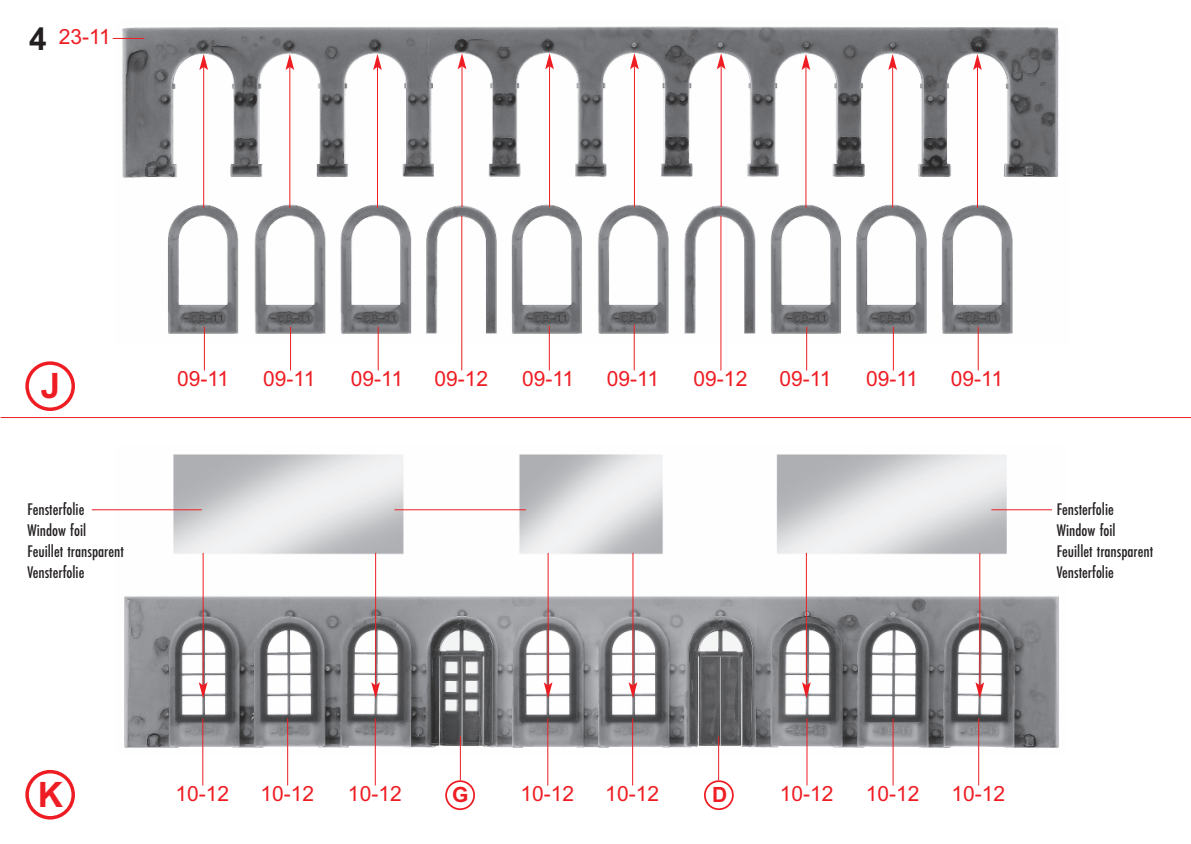
<style>
.page{position:relative;width:1191px;height:844px;background:#fff}
.page>*{position:absolute;margin:0;border:0;box-sizing:border-box;transform-origin:0 0}
.t1{font:700 35px "Arial";color:#ee1d23}
.t2{font:700 31.5px "Arial";color:#231f20}
.t3{font:21px "Arial";color:#ee1d23}
.t4{font:700 21px "Arial";color:#ee1d23}
.t5{font:17.5px/21px "Futura EF Medium Con";color:#231f20}
</style>
<div class="page">
<img style="left:116px;top:26px;width:943px;height:316px">
<img style="left:115px;top:454px;width:944px;height:301px">
<svg style="left:25px;top:361px;width:50px;height:50px"></svg>
<svg style="left:25px;top:769px;width:50px;height:50px"></svg>
<hr style="left:1px;top:417px;width:1190px;height:1px;background:#ee1d23">
<svg style="left:704px;top:780px;width:29px;height:29px"></svg>
<svg style="left:445px;top:780px;width:30px;height:29px"></svg>
<hr style="left:203px;top:67px;width:1px;height:141px;background:#ee1d23">
<svg style="left:199px;top:54px;width:9px;height:16px"></svg>
<hr style="left:204px;top:326px;width:1px;height:44px;background:#ee1d23">
<hr style="left:289px;top:67px;width:1px;height:141px;background:#ee1d23">
<svg style="left:285px;top:54px;width:9px;height:16px"></svg>
<hr style="left:290px;top:326px;width:1px;height:44px;background:#ee1d23">
<hr style="left:377px;top:67px;width:1px;height:141px;background:#ee1d23">
<svg style="left:373px;top:54px;width:9px;height:16px"></svg>
<hr style="left:203px;top:552px;width:1px;height:133px;background:#ee1d23">
<svg style="left:199px;top:682px;width:8px;height:16px"></svg>
<hr style="left:375px;top:552px;width:1px;height:133px;background:#ee1d23">
<svg style="left:371px;top:682px;width:9px;height:16px"></svg>
<hr style="left:806px;top:552px;width:1px;height:133px;background:#ee1d23">
<svg style="left:802px;top:682px;width:8px;height:16px"></svg>
<hr style="left:979px;top:552px;width:1px;height:133px;background:#ee1d23">
<svg style="left:975px;top:682px;width:9px;height:16px"></svg>
<hr style="left:378px;top:326px;width:1px;height:44px;background:#ee1d23">
<hr style="left:460px;top:736px;width:1px;height:44px;background:#ee1d23">
<hr style="left:718px;top:736px;width:1px;height:44px;background:#ee1d23">
<hr style="left:805px;top:67px;width:1px;height:141px;background:#ee1d23">
<svg style="left:801px;top:54px;width:9px;height:16px"></svg>
<hr style="left:806px;top:326px;width:1px;height:44px;background:#ee1d23">
<hr style="left:892px;top:67px;width:1px;height:141px;background:#ee1d23">
<svg style="left:888px;top:54px;width:9px;height:16px"></svg>
<hr style="left:893px;top:326px;width:1px;height:44px;background:#ee1d23">
<hr style="left:977px;top:67px;width:1px;height:141px;background:#ee1d23">
<svg style="left:973px;top:54px;width:9px;height:16px"></svg>
<hr style="left:977px;top:326px;width:1px;height:44px;background:#ee1d23">
<hr style="left:461px;top:66px;width:1px;height:141px;background:#ee1d23">
<svg style="left:457px;top:53px;width:9px;height:16px"></svg>
<hr style="left:461px;top:216px;width:1px;height:154px;background:#ee1d23">
<hr style="left:202px;top:718px;width:1px;height:67px;background:#ee1d23">
<hr style="left:287px;top:718px;width:1px;height:67px;background:#ee1d23">
<hr style="left:375px;top:718px;width:1px;height:67px;background:#ee1d23">
<hr style="left:547px;top:552px;width:1px;height:133px;background:#ee1d23">
<svg style="left:544px;top:682px;width:8px;height:16px"></svg>
<hr style="left:547px;top:718px;width:1px;height:67px;background:#ee1d23">
<hr style="left:632px;top:552px;width:1px;height:133px;background:#ee1d23">
<svg style="left:628px;top:682px;width:9px;height:16px"></svg>
<hr style="left:632px;top:718px;width:1px;height:67px;background:#ee1d23">
<hr style="left:806px;top:718px;width:1px;height:67px;background:#ee1d23">
<hr style="left:892px;top:718px;width:1px;height:67px;background:#ee1d23">
<hr style="left:978px;top:718px;width:1px;height:67px;background:#ee1d23">
<hr style="left:92px;top:509px;width:110px;height:1px;background:#ee1d23">
<hr style="left:394px;top:509px;width:132px;height:1px;background:#ee1d23">
<hr style="left:991px;top:509px;width:61px;height:1px;background:#ee1d23">
<hr style="left:549px;top:66px;width:1px;height:141px;background:#ee1d23">
<svg style="left:545px;top:53px;width:9px;height:16px"></svg>
<hr style="left:549px;top:326px;width:1px;height:44px;background:#ee1d23">
<hr style="left:634px;top:66px;width:1px;height:141px;background:#ee1d23">
<svg style="left:630px;top:53px;width:9px;height:16px"></svg>
<hr style="left:634px;top:325px;width:1px;height:45px;background:#ee1d23">
<hr style="left:720px;top:66px;width:1px;height:141px;background:#ee1d23">
<svg style="left:717px;top:53px;width:8px;height:16px"></svg>
<hr style="left:720px;top:216px;width:1px;height:154px;background:#ee1d23">
<hr style="left:113px;top:38px;width:31px;height:1px;background:#ee1d23">
<h2 class="t2" style="left:29px;top:20px;width:19px">4</h2>
<p class="t3" style="left:59px;top:24px;width:54px">23-11</p>
<h1 class="t1" style="left:41px;top:365px;width:21px">J</h1>
<p class="t3" style="left:177px;top:366px;width:54px">09-11</p>
<p class="t3" style="left:263px;top:366px;width:54px">09-11</p>
<p class="t3" style="left:351px;top:366px;width:54px">09-11</p>
<p class="t3" style="left:434px;top:366px;width:55px">09-12</p>
<p class="t3" style="left:779px;top:366px;width:54px">09-11</p>
<p class="t3" style="left:866px;top:366px;width:54px">09-11</p>
<p class="t3" style="left:951px;top:366px;width:54px">09-11</p>
<p class="t3" style="left:522px;top:366px;width:54px">09-11</p>
<p class="t3" style="left:607px;top:366px;width:54px">09-11</p>
<p class="t3" style="left:693px;top:366px;width:55px">09-12</p>
<p class="t5" style="left:27px;top:499px;width:98px">Fensterfolie<br>Window foil<br>Feuillet transparent<br>Vensterfolie</p>
<p class="t5" style="left:1056px;top:499px;width:98px">Fensterfolie<br>Window foil<br>Feuillet transparent<br>Vensterfolie</p>
<h1 class="t1" style="left:38px;top:774px;width:27px">K</h1>
<p class="t4" style="left:452px;top:782px;width:18px">G</p>
<p class="t4" style="left:712px;top:782px;width:17px">D</p>
<p class="t3" style="left:175px;top:781px;width:55px">10-12</p>
<p class="t3" style="left:260px;top:781px;width:55px">10-12</p>
<p class="t3" style="left:348px;top:781px;width:55px">10-12</p>
<p class="t3" style="left:520px;top:781px;width:55px">10-12</p>
<p class="t3" style="left:605px;top:781px;width:55px">10-12</p>
<p class="t3" style="left:779px;top:781px;width:55px">10-12</p>
<p class="t3" style="left:865px;top:781px;width:55px">10-12</p>
<p class="t3" style="left:951px;top:781px;width:55px">10-12</p>
</div>
